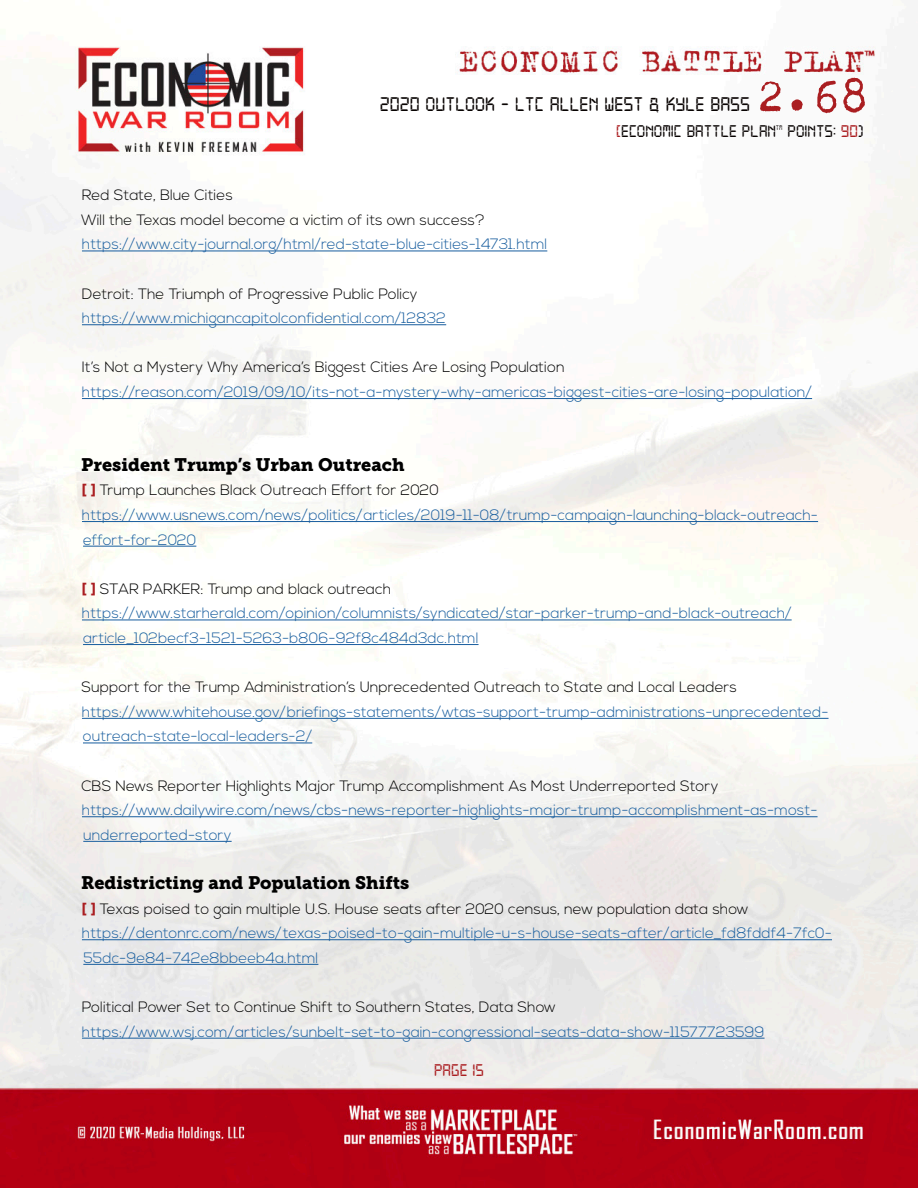
<style>
.page{position:relative;width:918px;height:1188px;background:#fff}
.page>*{position:absolute;margin:0;border:0;box-sizing:border-box;transform-origin:0 0}
.t1{font:51px "Trixie";color:#aa1e21}
.t2{font:21px "Digital 7";color:#080302}
.t3{font:18px "Museo Slab 900";color:#000}
.t4{font:18px "Digital 7";color:#080302}
.t5{font:18px "Digital 7";color:#aa1e21}
.t6{font:300 15px/24.6px "Nexa";color:#175d9e}
.t7{font:300 15px "Nexa";color:#000}
.t8{font:7.05px "Digital 7";color:#080302}
.s1{color:#aa1e21}
.s2{font-family:"Museo Slab 900";font-weight:400;color:#aa1e21}
</style>
<div class="page">
<img style="left:0;top:29px;width:918px;height:1159px">
<hr style="left:82px;top:251px;width:465px;height:1px;background:#175d9e">
<hr style="left:82px;top:324px;width:364px;height:1px;background:#175d9e">
<hr style="left:82px;top:398px;width:730px;height:1px;background:#175d9e">
<hr style="left:82px;top:521px;width:736px;height:1px;background:#175d9e">
<hr style="left:83px;top:546px;width:113px;height:1px;background:#175d9e">
<hr style="left:82px;top:620px;width:710px;height:1px;background:#175d9e">
<hr style="left:83px;top:644px;width:396px;height:1px;background:#175d9e">
<hr style="left:82px;top:718px;width:747px;height:1px;background:#175d9e">
<hr style="left:83px;top:743px;width:229px;height:1px;background:#175d9e">
<hr style="left:82px;top:816px;width:736px;height:1px;background:#175d9e">
<hr style="left:83px;top:841px;width:149px;height:1px;background:#175d9e">
<hr style="left:82px;top:939px;width:750px;height:1px;background:#175d9e">
<hr style="left:83px;top:964px;width:235px;height:1px;background:#175d9e">
<hr style="left:82px;top:1038px;width:683px;height:1px;background:#175d9e">
<h1 class="t1" style="left:756px;top:62px;width:114px">2.68</h1>
<p class="t4" style="left:616px;top:123px;width:161px"><span class="s1">[</span>ECONOMIC BATTLE PLAN</p>
<p class="t8" style="left:776px;top:124px;width:8px">TM</p>
<p class="t4" style="left:788px;top:123px;width:78px">POINTS: <span class="s1">90</span>)</p>
<h2 class="t2" style="left:380px;top:95px;width:372px">2020 OUTLOOK - LTC ALLEN WEST &amp; KYLE BASS</h2>
<p class="t7" style="left:82px;top:186px;width:153px">Red State, Blue Cities</p>
<p class="t7" style="left:81px;top:211px;width:405px">Will the Texas model become a victim of its own success?</p>
<p class="t6" style="left:82px;top:233px;width:467px">https://www.city-journal.org/html/red-state-blue-cities-14731.html</p>
<p class="t7" style="left:82px;top:285px;width:337px">Detroit: The Triumph of Progressive Public Policy</p>
<p class="t6" style="left:82px;top:306px;width:366px">https://www.michigancapitolconfidential.com/12832</p>
<p class="t7" style="left:82px;top:359px;width:484px">It’s Not a Mystery Why America’s Biggest Cities Are Losing Population</p>
<p class="t6" style="left:82px;top:380px;width:732px">https://reason.com/2019/09/10/its-not-a-mystery-why-americas-biggest-cities-are-losing-population/</p>
<p class="t3" style="left:81px;top:454px;width:325px">President Trump’s Urban Outreach</p>
<p class="t7" style="left:82px;top:482px;width:359px"><span class="s2">[ ]</span> Trump Launches Black Outreach Effort for 2020</p>
<p class="t6" style="left:82px;top:503px;width:738px">https://www.usnews.com/news/politics/articles/2019-11-08/trump-campaign-launching-black-outreach&shy;effort-for-2020</p>
<p class="t7" style="left:82px;top:580px;width:311px"><span class="s2">[ ]</span> STAR PARKER: Trump and black outreach</p>
<p class="t6" style="left:82px;top:602px;width:711px">https://www.starherald.com/opinion/columnists/syndicated/star-parker-trump-and-black-outreach/ article_102becf3-1521-5263-b806-92f8c484d3dc.html</p>
<p class="t7" style="left:81px;top:678px;width:657px">Support for the Trump Administration’s Unprecedented Outreach to State and Local Leaders</p>
<p class="t6" style="left:82px;top:700px;width:748px">https://www.whitehouse.gov/briefings-statements/wtas-support-trump-administrations-unprecedented&shy;outreach-state-local-leaders-2/</p>
<p class="t7" style="left:81px;top:777px;width:639px">CBS News Reporter Highlights Major Trump Accomplishment As Most Underreported Story</p>
<p class="t6" style="left:82px;top:798px;width:737px">https://www.dailywire.com/news/cbs-news-reporter-highlights-major-trump-accomplishment-as-most&shy;underreported-story</p>
<p class="t3" style="left:81px;top:872px;width:330px">Redistricting and Population Shifts</p>
<p class="t7" style="left:82px;top:900px;width:668px"><span class="s2">[ ]</span> Texas poised to gain multiple U.S. House seats after 2020 census, new population data show</p>
<p class="t6" style="left:82px;top:921px;width:752px">https://dentonrc.com/news/texas-poised-to-gain-multiple-u-s-house-seats-after/article_fd8fddf4-7fc0-<br>55dc-9e84-742e8bbeeb4a.html</p>
<p class="t7" style="left:82px;top:998px;width:475px">Political Power Set to Continue Shift to Southern States, Data Show</p>
<p class="t6" style="left:82px;top:1020px;width:684px">https://www.wsj.com/articles/sunbelt-set-to-gain-congressional-seats-data-show-11577723599</p>
<p class="t5" style="left:434px;top:1062px;width:51px">PAGE 15</p>
</div>
